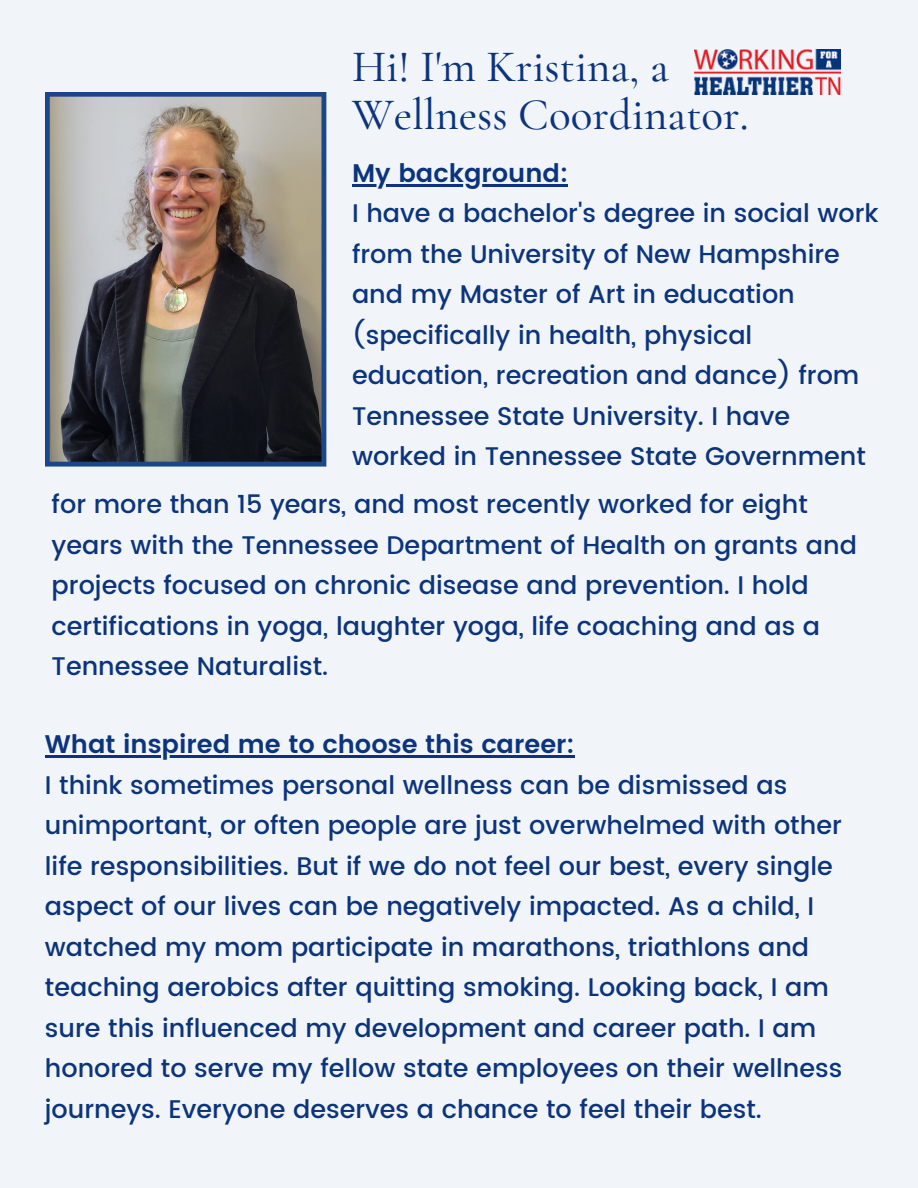
<style>
.page{position:relative;width:918px;height:1188px;background:#f1f5f9}
.page>*{position:absolute;margin:0;border:0;box-sizing:border-box;transform-origin:0 0}
.t1{font:500 45px/48.3px "Cormorant Garamond";color:#0c347c}
.t2{font:500 25.5px/40.5px "Poppins";color:#0c347c}
.t3{font:600 25.5px "Poppins";color:#0c347c}
</style>
<div class="page">
<img style="left:45px;top:92px;width:281px;height:374px">
<img style="left:695px;top:49px;width:146px;height:45px">
<hr style="left:352px;top:184px;width:216px;height:2px;background:#0c347c">
<hr style="left:45px;top:755px;width:529px;height:3px;background:#0c347c">
<h1 class="t1" style="left:352px;top:42px;width:398px">Hi! I'm Kristina, a<br>Wellness Coordinator.</h1>
<p class="t3" style="left:352px;top:158px;width:218px">My background:</p>
<p class="t2" style="left:352px;top:193px;width:528px">I have a bachelor's degree in social work from the University of New Hampshire and my Master of Art in education (specifically in health, physical education, recreation and dance) from Tennessee State University. I have worked in Tennessee State Government</p>
<p class="t2" style="left:52px;top:484px;width:807px">for more than 15 years, and most recently worked for eight years with the Tennessee Department of Health on grants and projects focused on chronic disease and prevention. I hold certifications in yoga, laughter yoga, life coaching and as a Tennessee Naturalist.</p>
<p class="t3" style="left:45px;top:729px;width:531px">What inspired me to choose this career:</p>
<p class="t2" style="left:45px;top:765px;width:799px">I think sometimes personal wellness can be dismissed as unimportant, or often people are just overwhelmed with other life responsibilities. But if we do not feel our best, every single aspect of our lives can be negatively impacted. As a child, I watched my mom participate in marathons, triathlons and teaching aerobics after quitting smoking. Looking back, I am sure this influenced my development and career path. I am honored to serve my fellow state employees on their wellness journeys. Everyone deserves a chance to feel their best.</p>
</div>
